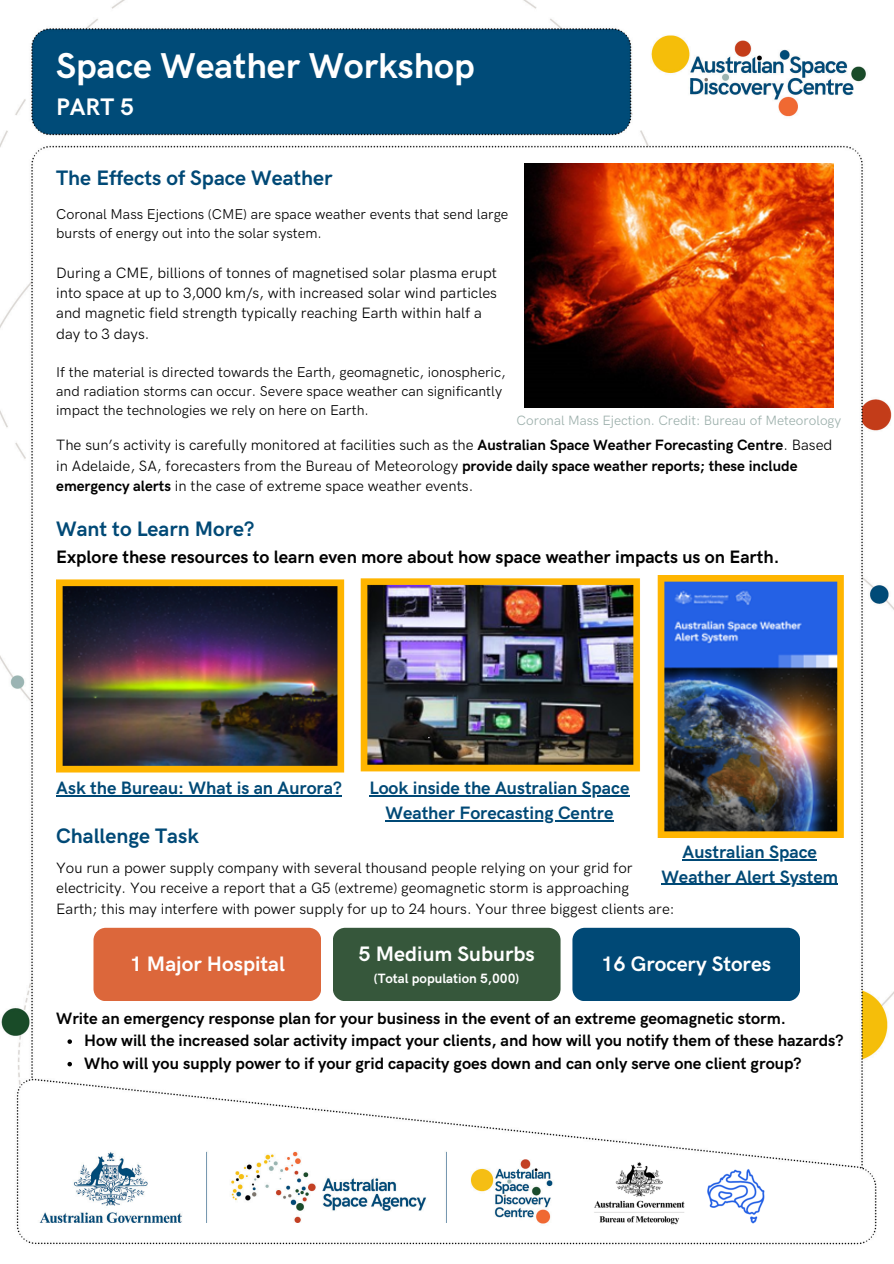
<style>
.page{position:relative;width:894px;height:1264px;background:#fff}
.page>*{position:absolute;margin:0;border:0;box-sizing:border-box;transform-origin:0 0}
.t1{font:700 36px "HK Grotesk Pro";color:#fff}
.t2{font:700 24px "HK Grotesk Pro";color:#fff}
.t3{font:700 21px "HK Grotesk Pro";color:#004976}
.t4{font:700 21px "HK Grotesk Pro";color:#fff}
.t5{font:700 18px "HK Grotesk Pro";color:#004976}
.t6{font:700 18px "HK Grotesk Pro";color:#000}
.t7{font:700 16.5px "HK Grotesk Pro";color:#000}
.t8{font:15px/20.2px "HK Grotesk Pro";color:#000}
.t9{font:14.25px/19.2px "HK Grotesk Pro";color:#000}
.t10{font:13.5px "HK Grotesk Pro";color:#9db0ac}
.t11{font:700 13.5px "HK Grotesk Pro";color:#fff}
.s1{font-weight:700}
</style>
<div class="page">
<img style="left:0;top:0;width:893px;height:1245px">
<img style="left:524px;top:164px;width:309px;height:244px">
<img style="left:56px;top:575px;width:788px;height:262px">
<div style="left:93px;top:927px;width:228px;height:74px;background:#dc673b;border-radius:12px"></div>
<hr style="left:56px;top:795px;width:286px;height:1px;background:#004976">
<hr style="left:369px;top:795px;width:260px;height:1px;background:#004976">
<hr style="left:385px;top:820px;width:228px;height:1px;background:#004976">
<hr style="left:682px;top:859px;width:134px;height:1px;background:#004976">
<hr style="left:661px;top:883px;width:176px;height:2px;background:#004976">
<div style="left:333px;top:927px;width:227px;height:74px;background:#36573b;border-radius:12px"></div>
<div style="left:572px;top:927px;width:227px;height:74px;background:#004976;border-radius:12px"></div>
<svg style="left:67px;top:1039px;width:5px;height:4px"></svg>
<svg style="left:67px;top:1061px;width:5px;height:5px"></svg>
<img style="left:593px;top:1160px;width:172px;height:64px">
<h1 class="t1" style="left:56px;top:46px;width:420px">Space Weather Workshop</h1>
<h2 class="t2" style="left:56px;top:94px;width:79px">PART 5</h2>
<h3 class="t3" style="left:56px;top:166px;width:278px">The Effects of Space Weather</h3>
<p class="t9" style="left:56px;top:205px;width:453px">Coronal Mass Ejections (CME) are space weather events that send large bursts of energy out into the solar system.</p>
<p class="t8" style="left:56px;top:263px;width:442px">During a CME, billions of tonnes of magnetised solar plasma erupt into space at up to 3,000 km/s, with increased solar wind particles and magnetic field strength typically reaching Earth within half a day to 3 days.</p>
<p class="t9" style="left:56px;top:363px;width:451px">If the material is directed towards the Earth, geomagnetic, ionospheric, and radiation storms can occur. Severe space weather can significantly impact the technologies we rely on here on Earth.</p>
<p class="t10" style="left:516px;top:413px;width:326px">Coronal Mass Ejection. Credit: Bureau of Meteorology</p>
<p class="t8" style="left:56px;top:436px;width:777px">The sun’s activity is carefully monitored at facilities such as the <span class="s1">Australian Space Weather Forecasting Centre</span>. Based in Adelaide, SA, forecasters from the Bureau of Meteorology <span class="s1">provide daily space weather reports; these include emergency alerts</span> in the case of extreme space weather events.</p>
<p class="t3" style="left:56px;top:517px;width:199px">Want to Learn More?</p>
<h3 class="t6" style="left:56px;top:547px;width:724px">Explore these resources to learn even more about how space weather impacts us on Earth.</h3>
<h4 class="t5" style="left:56px;top:777px;width:287px">Ask the Bureau: What is an Aurora?</h4>
<p class="t5" style="left:369px;top:777px;width:261px">Look inside the Australian Space</p>
<h4 class="t5" style="left:385px;top:802px;width:229px">Weather Forecasting Centre</h4>
<h4 class="t3" style="left:56px;top:824px;width:144px">Challenge Task</h4>
<p class="t8" style="left:56px;top:858px;width:578px">You run a power supply company with several thousand people relying on your grid for electricity. You receive a report that a G5 (extreme) geomagnetic storm is approaching</p>
<p class="t8" style="left:56px;top:898px;width:619px">Earth; this may interfere with power supply for up to 24 hours. Your three biggest clients are:</p>
<h3 class="t4" style="left:358px;top:942px;width:178px">5 Medium Suburbs</h3>
<h3 class="t11" style="left:374px;top:970px;width:147px">(Total population 5,000)</h3>
<h4 class="t5" style="left:682px;top:841px;width:136px">Australian Space</h4>
<h3 class="t5" style="left:661px;top:866px;width:178px">Weather Alert System</h3>
<h6 class="t4" style="left:601px;top:951px;width:171px">16 Grocery Stores</h6>
<h3 class="t7" style="left:56px;top:1008px;width:731px">Write an emergency response plan for your business in the event of an extreme geomagnetic storm.</h3>
<h4 class="t7" style="left:84px;top:1031px;width:760px">How will the increased solar activity impact your clients, and how will you notify them of these hazards?</h4>
<p class="t7" style="left:84px;top:1053px;width:718px">Who will you supply power to if your grid capacity goes down and can only serve one client group?</p>
<p class="t4" style="left:130px;top:951px;width:157px">1 Major Hospital</p>
</div>
